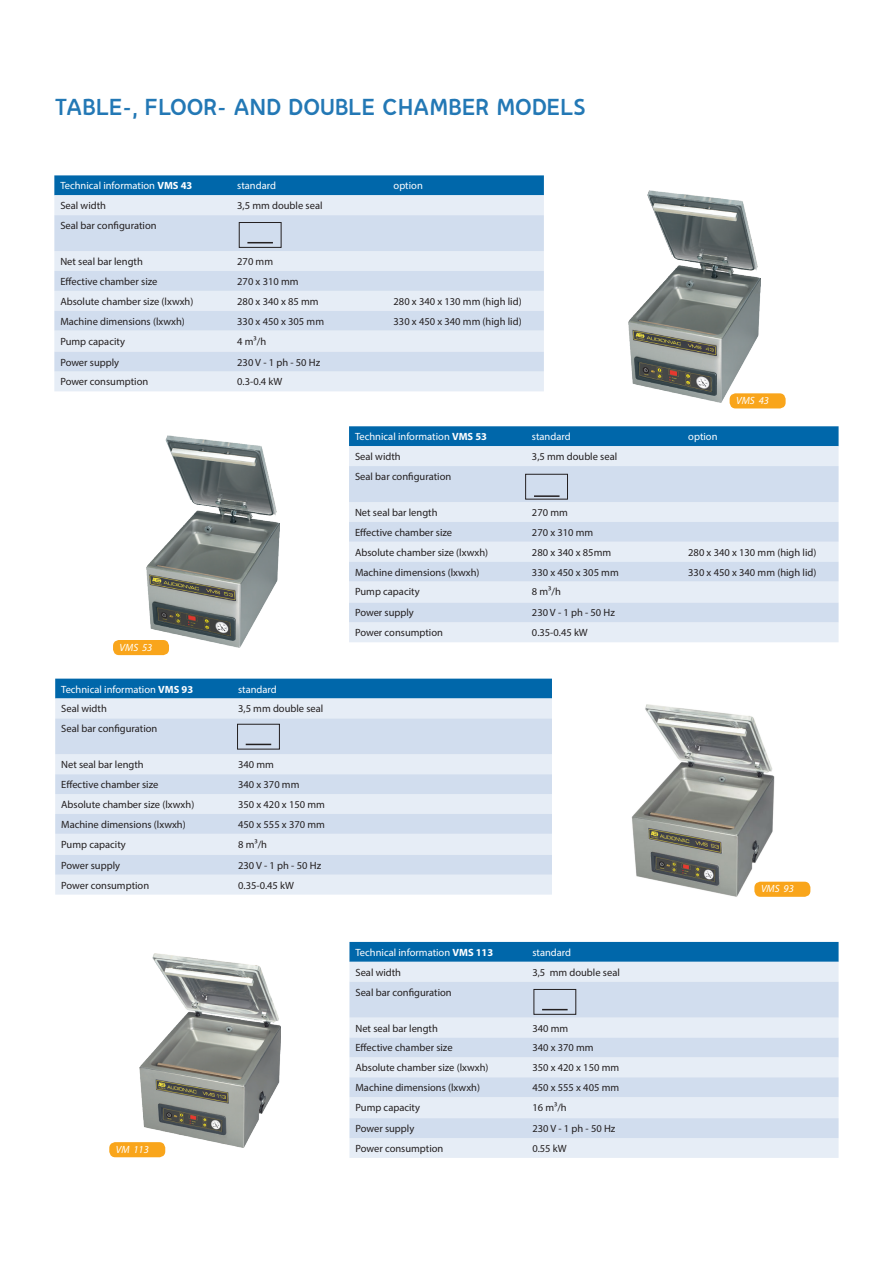
<style>
.page{position:relative;width:893px;height:1263px;background:#fff}
.page>*{position:absolute;margin:0;border:0;box-sizing:border-box;transform-origin:0 0}
.Hoofdkop{font:700 21px "Nevo";color:#2378b5}
.t1{font:10.5px "Myriad Pro";color:#231f20}
.t2{font:10.5px "Myriad Pro";color:#fff}
.t3{font:italic 10.5px "Myriad Pro";color:#fff}
.s1{font-weight:700}
</style>
<div class="page">
<div style="left:730px;top:393px;width:56px;height:15px;background:#f9a51b;border-radius:6px"></div>
<div style="left:54px;top:175px;width:490px;height:20px;background:#0067aa"></div>
<div style="left:54px;top:195px;width:490px;height:196px;background:#e6edf6"></div>
<svg style="left:54px;top:215px;width:490px;height:156px;background:#d9e3f1"></svg>
<img style="left:628px;top:190px;width:133px;height:212px">
<img style="left:147px;top:436px;width:133px;height:212px">
<img style="left:139px;top:953px;width:141px;height:195px">
<div style="left:239px;top:222px;width:42px;height:26px;border:1px solid #231f20"></div>
<svg style="left:247px;top:242px;width:26px;height:1px"></svg>
<img style="left:631px;top:705px;width:180px;height:192px">
<div style="left:349px;top:426px;width:490px;height:20px;background:#0067aa"></div>
<div style="left:349px;top:446px;width:490px;height:196px;background:#e6edf6"></div>
<svg style="left:349px;top:466px;width:490px;height:156px;background:#d9e3f1"></svg>
<div style="left:525px;top:474px;width:43px;height:25px;border:1px solid #231f20"></div>
<hr style="left:534px;top:495px;width:25px;height:2px;background:#231f20">
<div style="left:55px;top:679px;width:497px;height:19px;background:#0067aa"></div>
<div style="left:55px;top:698px;width:497px;height:196px;background:#e6edf6"></div>
<svg style="left:55px;top:718px;width:497px;height:157px;background:#d9e3f1"></svg>
<div style="left:237px;top:724px;width:43px;height:25px;border:1px solid #231f20"></div>
<svg style="left:246px;top:744px;width:25px;height:1px"></svg>
<div style="left:349px;top:942px;width:490px;height:20px;background:#0067aa"></div>
<div style="left:349px;top:962px;width:490px;height:196px;background:#e6edf6"></div>
<svg style="left:349px;top:982px;width:490px;height:156px;background:#d9e3f1"></svg>
<div style="left:534px;top:989px;width:42px;height:26px;border:1px solid #231f20"></div>
<svg style="left:542px;top:1009px;width:26px;height:1px"></svg>
<div style="left:754px;top:882px;width:56px;height:15px;background:#f9a51b;border-radius:6px"></div>
<div style="left:113px;top:640px;width:56px;height:15px;background:#f9a51b;border-radius:6px"></div>
<div style="left:109px;top:1142px;width:56px;height:15px;background:#f9a51b;border-radius:6px"></div>
<p class="Hoofdkop" style="left:54px;top:94px;width:533px">TABLE-, FLOOR- AND DOUBLE CHAMBER MODELS</p>
<p class="t2" style="left:60px;top:179px;width:134px">Technical information <span class="s1">VMS 43</span></p>
<p class="t2" style="left:237px;top:179px;width:40px">standard</p>
<p class="t2" style="left:394px;top:179px;width:31px">option</p>
<p class="t1" style="left:60px;top:199px;width:47px">Seal width</p>
<p class="t1" style="left:237px;top:199px;width:87px">3,5 mm double seal</p>
<p class="t1" style="left:60px;top:219px;width:98px">Seal bar configuration</p>
<p class="t1" style="left:60px;top:255px;width:84px">Net seal bar length</p>
<p class="t1" style="left:237px;top:255px;width:37px">270 mm</p>
<p class="t1" style="left:60px;top:275px;width:99px">Effective chamber size</p>
<p class="t1" style="left:237px;top:275px;width:63px">270 x 310 mm</p>
<p class="t1" style="left:60px;top:295px;width:135px">Absolute chamber size (lxwxh)</p>
<p class="t1" style="left:237px;top:295px;width:83px">280 x 340 x 85 mm</p>
<p class="t1" style="left:394px;top:295px;width:130px">280 x 340 x 130 mm (high lid)</p>
<p class="t1" style="left:60px;top:315px;width:126px">Machine dimensions (lxwxh)</p>
<p class="t1" style="left:237px;top:315px;width:88px">330 x 450 x 305 mm</p>
<p class="t1" style="left:394px;top:315px;width:130px">330 x 450 x 340 mm (high lid)</p>
<p class="t1" style="left:60px;top:334px;width:66px">Pump capacity</p>
<p class="t1" style="left:237px;top:334px;width:31px">4 m³/h</p>
<p class="t1" style="left:60px;top:355px;width:60px">Power supply</p>
<p class="t1" style="left:237px;top:355px;width:85px">230 V - 1 ph - 50 Hz</p>
<p class="t1" style="left:60px;top:375px;width:89px">Power consumption</p>
<p class="t1" style="left:237px;top:375px;width:47px">0.3-0.4 kW</p>
<p class="t3" style="left:736px;top:394px;width:34px">VMS 43</p>
<p class="t3" style="left:120px;top:641px;width:34px">VMS 53</p>
<p class="t2" style="left:61px;top:682px;width:134px">Technical information <span class="s1">VMS 93</span></p>
<p class="t2" style="left:238px;top:682px;width:40px">standard</p>
<p class="t1" style="left:61px;top:702px;width:47px">Seal width</p>
<p class="t1" style="left:238px;top:702px;width:87px">3,5 mm double seal</p>
<p class="t1" style="left:61px;top:722px;width:98px">Seal bar configuration</p>
<p class="t1" style="left:61px;top:758px;width:84px">Net seal bar length</p>
<p class="t1" style="left:238px;top:758px;width:37px">340 mm</p>
<p class="t1" style="left:61px;top:778px;width:99px">Effective chamber size</p>
<p class="t1" style="left:238px;top:778px;width:63px">340 x 370 mm</p>
<p class="t1" style="left:61px;top:798px;width:135px">Absolute chamber size (lxwxh)</p>
<p class="t1" style="left:238px;top:798px;width:88px">350 x 420 x 150 mm</p>
<p class="t1" style="left:61px;top:818px;width:126px">Machine dimensions (lxwxh)</p>
<p class="t1" style="left:238px;top:818px;width:88px">450 x 555 x 370 mm</p>
<p class="t1" style="left:61px;top:838px;width:66px">Pump capacity</p>
<p class="t1" style="left:238px;top:838px;width:31px">8 m³/h</p>
<p class="t1" style="left:61px;top:859px;width:60px">Power supply</p>
<p class="t1" style="left:238px;top:859px;width:85px">230 V - 1 ph - 50 Hz</p>
<p class="t1" style="left:61px;top:878px;width:89px">Power consumption</p>
<p class="t1" style="left:238px;top:878px;width:57px">0.35-0.45 kW</p>
<p class="t3" style="left:116px;top:1143px;width:35px">VM 113</p>
<p class="t2" style="left:355px;top:430px;width:134px">Technical information <span class="s1">VMS 53</span></p>
<p class="t2" style="left:532px;top:430px;width:40px">standard</p>
<p class="t2" style="left:688px;top:430px;width:31px">option</p>
<p class="t1" style="left:355px;top:450px;width:47px">Seal width</p>
<p class="t1" style="left:532px;top:450px;width:87px">3,5 mm double seal</p>
<p class="t1" style="left:355px;top:470px;width:98px">Seal bar configuration</p>
<p class="t1" style="left:355px;top:506px;width:84px">Net seal bar length</p>
<p class="t1" style="left:532px;top:506px;width:37px">270 mm</p>
<p class="t1" style="left:355px;top:526px;width:99px">Effective chamber size</p>
<p class="t1" style="left:532px;top:526px;width:63px">270 x 310 mm</p>
<p class="t1" style="left:355px;top:546px;width:135px">Absolute chamber size (lxwxh)</p>
<p class="t1" style="left:532px;top:546px;width:81px">280 x 340 x 85mm</p>
<p class="t1" style="left:688px;top:546px;width:130px">280 x 340 x 130 mm (high lid)</p>
<p class="t1" style="left:355px;top:565px;width:126px">Machine dimensions (lxwxh)</p>
<p class="t1" style="left:532px;top:565px;width:88px">330 x 450 x 305 mm</p>
<p class="t1" style="left:688px;top:565px;width:130px">330 x 450 x 340 mm (high lid)</p>
<p class="t1" style="left:355px;top:585px;width:66px">Pump capacity</p>
<p class="t1" style="left:532px;top:585px;width:31px">8 m³/h</p>
<p class="t1" style="left:355px;top:606px;width:60px">Power supply</p>
<p class="t1" style="left:532px;top:606px;width:85px">230 V - 1 ph - 50 Hz</p>
<p class="t1" style="left:355px;top:626px;width:89px">Power consumption</p>
<p class="t1" style="left:532px;top:626px;width:57px">0.35-0.45 kW</p>
<p class="t2" style="left:355px;top:946px;width:139px">Technical information <span class="s1">VMS 113</span></p>
<p class="t2" style="left:532px;top:946px;width:40px">standard</p>
<p class="t1" style="left:355px;top:966px;width:47px">Seal width</p>
<p class="t1" style="left:532px;top:966px;width:89px">3,5 mm double seal</p>
<p class="t1" style="left:355px;top:985px;width:98px">Seal bar configuration</p>
<p class="t1" style="left:355px;top:1021px;width:84px">Net seal bar length</p>
<p class="t1" style="left:532px;top:1021px;width:37px">340 mm</p>
<p class="t1" style="left:355px;top:1041px;width:99px">Effective chamber size</p>
<p class="t1" style="left:532px;top:1041px;width:63px">340 x 370 mm</p>
<p class="t1" style="left:355px;top:1061px;width:135px">Absolute chamber size (lxwxh)</p>
<p class="t1" style="left:532px;top:1061px;width:88px">350 x 420 x 150 mm</p>
<p class="t1" style="left:355px;top:1081px;width:126px">Machine dimensions (lxwxh)</p>
<p class="t1" style="left:532px;top:1081px;width:88px">450 x 555 x 405 mm</p>
<p class="t1" style="left:355px;top:1101px;width:66px">Pump capacity</p>
<p class="t1" style="left:532px;top:1101px;width:36px">16 m³/h</p>
<p class="t1" style="left:355px;top:1122px;width:60px">Power supply</p>
<p class="t1" style="left:532px;top:1122px;width:85px">230 V - 1 ph - 50 Hz</p>
<p class="t1" style="left:355px;top:1142px;width:89px">Power consumption</p>
<p class="t1" style="left:532px;top:1142px;width:36px">0.55 kW</p>
<p class="t3" style="left:761px;top:882px;width:34px">VMS 93</p>
</div>
